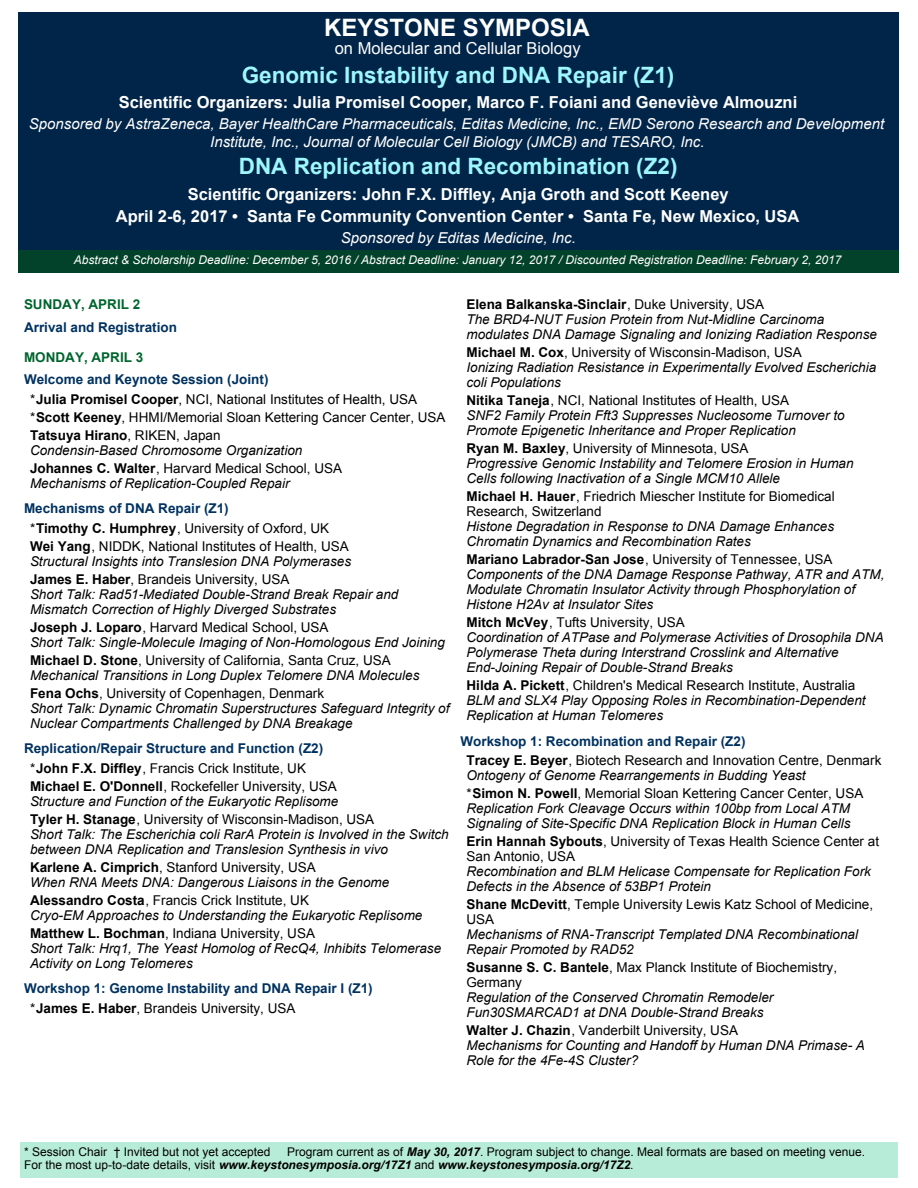
<style>
.page{position:relative;width:918px;height:1188px;background:#fff}
.page>*{position:absolute;margin:0;border:0;box-sizing:border-box;transform-origin:0 0}
.t1{font:700 24px "Arial";color:#fff}
.t2{font:700 22.5px "Arial";color:#9df7fd}
.t3{font:700 16.5px/22.5px "Arial";color:#fff;text-align:center}
.t4{font:16.5px "Arial";color:#fff}
.t5{font:italic 15px/18px "Arial";color:#fff;text-align:center}
.t6{font:italic 13.5px/15px "Arial";color:#000}
.t7{font:13.5px/15px "Arial";color:#000}
.t8{font:700 13.5px/19.5px "Arial";color:#003260}
.t9{font:700 13.5px "Arial";color:#00652e}
.t10{font:12px/13.5px "Arial";color:#000}
.t11{font:italic 12px "Arial";color:#fff}
.s1{font-weight:700;color:#003260}
.s2{font-weight:700}
.s3{font-weight:700;font-style:normal}
.s4{font-style:normal}
.s5{font-weight:400;color:#000}
.s6{color:#000}
.s7{font-weight:700;font-style:italic}
</style>
<div class="page">
<div style="left:20px;top:1142px;width:877px;height:36px;background:#b7ecd8"></div>
<div style="left:18px;top:12px;width:881px;height:238px;background:#012548"></div>
<div style="left:18px;top:250px;width:881px;height:23px;background:#02412a"></div>
<h1 class="t1" style="left:324px;top:19px;width:267px">KEYSTONE SYMPOSIA</h1>
<p class="t4" style="left:335px;top:42px;width:247px">on Molecular and Cellular Biology</p>
<h2 class="t2" style="left:242px;top:66px;width:434px">Genomic Instability and DNA Repair (Z1)</h2>
<p class="t3" style="left:119px;top:92px;width:680px">Scientific Organizers: Julia Promisel Cooper, Marco F. Foiani and Geneviève Almouzni</p>
<p class="t5" style="left:29px;top:116px;width:857px">Sponsored by AstraZeneca, Bayer HealthCare Pharmaceuticals, Editas Medicine, Inc., EMD Serono Research and Development<br>Institute, Inc., Journal of Molecular Cell Biology (JMCB) and TESARO, Inc.</p>
<h2 class="t2" style="left:239px;top:158px;width:440px">DNA Replication and Recombination (Z2)</h2>
<p class="t3" style="left:116px;top:184px;width:685px">Scientific Organizers: John F.X. Diffley, Anja Groth and Scott Keeney<br>April 2-6, 2017 • Santa Fe Community Convention Center • Santa Fe, New Mexico, USA</p>
<p class="t5" style="left:341px;top:230px;width:237px">Sponsored by Editas Medicine, Inc.</p>
<p class="t11" style="left:74px;top:255px;width:769px">Abstract &amp; Scholarship Deadline: December 5, 2016 / Abstract Deadline: January 12, 2017 / Discounted Registration Deadline: February 2, 2017</p>
<p class="t9" style="left:24px;top:299px;width:118px">SUNDAY, APRIL 2</p>
<p class="t8" style="left:24px;top:318px;width:155px">Arrival and Registration</p>
<p class="t9" style="left:24px;top:352px;width:121px">MONDAY, APRIL 3</p>
<p class="t7" style="left:30px;top:371px;width:389px;line-height:19.5px;text-indent:-6px"><span class="s1">Welcome and Keynote Session (Joint)<br></span>*<span class="s2">Julia Promisel Cooper</span>, NCI, National Institutes of Health, USA</p>
<p class="t7" style="left:30px;top:409px;width:417px;line-height:18px">*<span class="s2">Scott Keeney</span>, HHMI/Memorial Sloan Kettering Cancer Center, USA<br><span class="s2">Tatsuya Hirano</span>, RIKEN, Japan</p>
<p class="t6" style="left:30px;top:442px;width:314px;line-height:18px">Condensin-Based Chromosome Organization<br><span class="s3">Johannes C. Walter</span><span class="s4">, Harvard Medical School, USA</span></p>
<p class="t6" style="left:30px;top:476px;width:261px">Mechanisms of Replication-Coupled Repair</p>
<p class="t8" style="left:30px;top:500px;width:301px;text-indent:-6px">Mechanisms of DNA Repair (Z1)<br><span class="s5">*</span><span class="s6">Timothy C. Humphrey</span><span class="s5">, University of Oxford, UK</span></p>
<p class="t6" style="left:30px;top:539px;width:323px"><span class="s3">Wei Yang</span><span class="s4">, NIDDK, National Institutes of Health, USA<br></span>Structural Insights into Translesion DNA Polymerases</p>
<p class="t6" style="left:30px;top:572px;width:370px"><span class="s3">James E. Haber</span><span class="s4">, Brandeis University, USA<br></span>Short Talk: Rad51-Mediated Double-Strand Break Repair and<br>Mismatch Correction of Highly Diverged Substrates</p>
<p class="t6" style="left:30px;top:620px;width:416px"><span class="s3">Joseph J. Loparo</span><span class="s4">, Harvard Medical School, USA<br></span>Short Talk: Single-Molecule Imaging of Non-Homologous End Joining</p>
<p class="t6" style="left:30px;top:653px;width:391px"><span class="s3">Michael D. Stone</span><span class="s4">, University of California, Santa Cruz, USA<br></span>Mechanical Transitions in Long Duplex Telomere DNA Molecules</p>
<p class="t6" style="left:30px;top:686px;width:421px"><span class="s3">Fena Ochs</span><span class="s4">, University of Copenhagen, Denmark<br></span>Short Talk: Dynamic Chromatin Superstructures Safeguard Integrity of<br>Nuclear Compartments Challenged by DNA Breakage</p>
<p class="t8" style="left:30px;top:740px;width:295px;text-indent:-6px">Replication/Repair Structure and Function (Z2) <span class="s5">*</span><span class="s6">John F.X. Diffley</span><span class="s5">, Francis Crick Institute, UK</span></p>
<p class="t6" style="left:30px;top:779px;width:310px"><span class="s3">Michael E. O'Donnell</span><span class="s4">, Rockefeller University, USA<br></span>Structure and Function of the Eukaryotic Replisome</p>
<p class="t6" style="left:30px;top:812px;width:420px"><span class="s3">Tyler H. Stanage</span><span class="s4">, University of Wisconsin-Madison, USA<br></span>Short Talk: The Escherichia coli RarA Protein is Involved in the Switch between DNA Replication and Translesion Synthesis in vivo</p>
<p class="t6" style="left:30px;top:860px;width:361px"><span class="s3">Karlene A. Cimprich</span><span class="s4">, Stanford University, USA<br></span>When RNA Meets DNA: Dangerous Liaisons in the Genome</p>
<p class="t6" style="left:30px;top:893px;width:394px"><span class="s3">Alessandro Costa</span><span class="s4">, Francis Crick Institute, UK<br></span>Cryo-EM Approaches to Understanding the Eukaryotic Replisome</p>
<p class="t6" style="left:30px;top:926px;width:413px"><span class="s3">Matthew L. Bochman</span><span class="s4">, Indiana University, USA<br></span>Short Talk: Hrq1, The Yeast Homolog of RecQ4, Inhibits Telomerase<br>Activity on Long Telomeres</p>
<p class="t8" style="left:30px;top:980px;width:344px;text-indent:-6px">Workshop 1: Genome Instability and DNA Repair I (Z1) <span class="s5">*</span><span class="s6">James E. Haber</span><span class="s5">, Brandeis University, USA</span></p>
<p class="t6" style="left:466px;top:298px;width:412px"><span class="s3">Elena Balkanska-Sinclair</span><span class="s4">, Duke University, USA<br></span>The BRD4-NUT Fusion Protein from Nut-Midline Carcinoma modulates DNA Damage Signaling and Ionizing Radiation Response</p>
<p class="t6" style="left:466px;top:346px;width:411px"><span class="s3">Michael M. Cox</span><span class="s4">, University of Wisconsin-Madison, USA<br></span>Ionizing Radiation Resistance in Experimentally Evolved Escherichia coli Populations</p>
<p class="t6" style="left:466px;top:394px;width:380px"><span class="s3">Nitika Taneja</span><span class="s4">, NCI, National Institutes of Health, USA<br></span>SNF2 Family Protein Fft3 Suppresses Nucleosome Turnover to<br>Promote Epigenetic Inheritance and Proper Replication</p>
<p class="t6" style="left:466px;top:442px;width:389px"><span class="s3">Ryan M. Baxley</span><span class="s4">, University of Minnesota, USA<br></span>Progressive Genomic Instability and Telomere Erosion in Human<br>Cells following Inactivation of a Single MCM10 Allele</p>
<p class="t7" style="left:466px;top:490px;width:370px"><span class="s2">Michael H. Hauer</span>, Friedrich Miescher Institute for Biomedical<br>Research, Switzerland</p>
<p class="t6" style="left:466px;top:520px;width:369px">Histone Degradation in Response to DNA Damage Enhances<br>Chromatin Dynamics and Recombination Rates</p>
<p class="t6" style="left:466px;top:553px;width:419px"><span class="s3">Mariano Labrador-San Jose</span><span class="s4">, University of Tennessee, USA </span>Components of the DNA Damage Response Pathway, ATR and ATM, Modulate Chromatin Insulator Activity through Phosphorylation of Histone H2Av at Insulator Sites</p>
<p class="t6" style="left:466px;top:616px;width:419px"><span class="s3">Mitch McVey</span><span class="s4">, Tufts University, USA<br></span>Coordination of ATPase and Polymerase Activities of Drosophila DNA Polymerase Theta during Interstrand Crosslink and Alternative End-Joining Repair of Double-Strand Breaks</p>
<p class="t6" style="left:466px;top:679px;width:401px"><span class="s3">Hilda A. Pickett</span><span class="s4">, Children's Medical Research Institute, Australia<br></span>BLM and SLX4 Play Opposing Roles in Recombination-Dependent<br>Replication at Human Telomeres</p>
<p class="t7" style="left:466px;top:732px;width:416px;line-height:19.5px;text-indent:-6px"><span class="s1">Workshop 1: Recombination and Repair (Z2)<br></span><span class="s2">Tracey E. Beyer</span>, Biotech Research and Innovation Centre, Denmark</p>
<p class="t6" style="left:466px;top:767px;width:398px;line-height:18px">Ontogeny of Genome Rearrangements in Budding Yeast<br><span class="s4">*</span><span class="s3">Simon N. Powell</span><span class="s4">, Memorial Sloan Kettering Cancer Center, USA</span></p>
<p class="t6" style="left:466px;top:802px;width:386px">Replication Fork Cleavage Occurs within 100bp from Local ATM<br>Signaling of Site-Specific DNA Replication Block in Human Cells</p>
<p class="t7" style="left:466px;top:835px;width:414px"><span class="s2">Erin Hannah Sybouts</span>, University of Texas Health Science Center at<br>San Antonio, USA</p>
<p class="t6" style="left:466px;top:865px;width:406px">Recombination and BLM Helicase Compensate for Replication Fork<br>Defects in the Absence of 53BP1 Protein</p>
<p class="t7" style="left:466px;top:898px;width:408px"><span class="s2">Shane McDevitt</span>, Temple University Lewis Katz School of Medicine,<br>USA</p>
<p class="t6" style="left:466px;top:928px;width:393px">Mechanisms of RNA-Transcript Templated DNA Recombinational<br>Repair Promoted by RAD52</p>
<p class="t7" style="left:466px;top:961px;width:372px"><span class="s2">Susanne S. C. Bantele</span>, Max Planck Institute of Biochemistry,<br>Germany</p>
<p class="t6" style="left:466px;top:991px;width:308px">Regulation of the Conserved Chromatin Remodeler<br>Fun30SMARCAD1 at DNA Double-Strand Breaks</p>
<p class="t6" style="left:466px;top:1024px;width:400px"><span class="s3">Walter J. Chazin</span><span class="s4">, Vanderbilt University, USA<br></span>Mechanisms for Counting and Handoff by Human DNA Primase- A<br>Role for the 4Fe-4S Cluster?</p>
<p class="t10" style="left:24px;top:1146px;width:248px">* Session Chair † Invited but not yet accepted</p>
<p class="t10" style="left:24px;top:1146px;width:842px;text-indent:263px">Program current as of <span class="s7">May 30, 2017</span>. Program subject to change. Meal formats are based on meeting venue.<br>For the most up-to-date details, visit <span class="s7">www.keystonesymposia.org/17Z1</span> and <span class="s7">www.keystonesymposia.org/17Z2</span>.</p>
</div>
